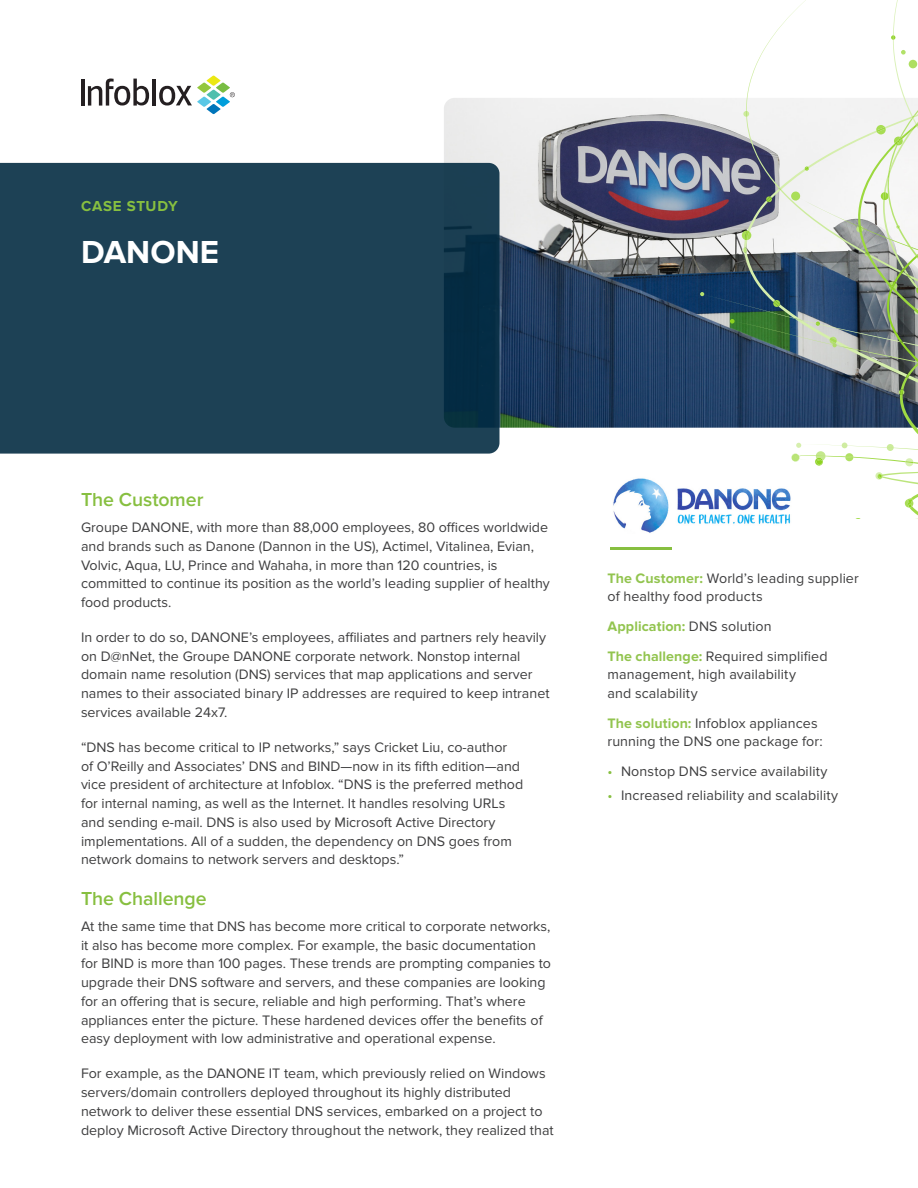
<style>
.page{position:relative;width:918px;height:1188px;background:#fff}
.page>*{position:absolute;margin:0;border:0;box-sizing:border-box;transform-origin:0 0}
.Main_Title_in_white{font:700 33px "Proxima Nova";color:#fff}
.Section_header__leve{font:600 19.5px "Proxima Nova";letter-spacing:-.005em;color:#87bf40}
.SUMMARY_title{font:700 15px "Proxima Nova";letter-spacing:.05em;color:#87bf40}
.Body_text{font:14.25px/18.8px "Proxima Nova";color:#3e3e3f}
.t1{font:700 14.25px "Proxima Nova";letter-spacing:.01em;color:#92c44f}
.s1{font-weight:700;color:#92c44f}
.s2{font-weight:400;color:#3e3e3f}
.s3{color:#87bf40}
</style>
<div class="page">
<hr style="left:153px;top:79px;width:3px;height:27px;background:#241f21">
<hr style="left:81px;top:79px;width:3px;height:27px;background:#241f21">
<svg style="left:88px;top:79px;width:61px;height:27px"></svg>
<svg style="left:159px;top:76px;width:76px;height:38px"></svg>
<img style="left:444px;top:98px;width:256px;height:330px">
<svg style="left:700px;top:0;width:218px;height:519px"></svg>
<svg style="left:0;top:163px;width:499px;height:291px;background:#1b3f53"></svg>
<img style="left:613px;top:475px;width:196px;height:58px">
<hr style="left:610px;top:547px;width:61px;height:2px;background:#87bf40">
<p class="SUMMARY_title" style="left:81px;top:198px;width:98px">CASE STUDY</p>
<p class="Main_Title_in_white" style="left:81px;top:233px;width:140px">DANONE</p>
<p class="Section_header__leve" style="left:81px;top:485px;width:124px">The Customer</p>
<p class="Body_text" style="left:81px;top:518px;width:470px">Groupe DANONE, with more than 88,000 employees, 80 offices worldwide and brands such as Danone (Dannon in the US), Actimel, Vitalinea, Evian, Volvic, Aqua, LU, Prince and Wahaha, in more than 120 countries, is committed to continue its position as the world’s leading supplier of healthy food products.</p>
<p class="Body_text" style="left:81px;top:628px;width:470px">In order to do so, DANONE’s employees, affiliates and partners rely heavily on D@nNet, the Groupe DANONE corporate network. Nonstop internal domain name resolution (DNS) services that map applications and server names to their associated binary IP addresses are required to keep intranet services available 24x7.</p>
<p class="Body_text" style="left:81px;top:738px;width:444px">“DNS has become critical to IP networks,” says Cricket Liu, co-author<br>of O’Reilly and Associates’ DNS and BIND—now in its fifth edition—and vice president of architecture at Infoblox. “DNS is the preferred method for internal naming, as well as the Internet. It handles resolving URLs and sending e-mail. DNS is also used by Microsoft Active Directory implementations. All of a sudden, the dependency on DNS goes from network domains to network servers and desktops.”</p>
<p class="Section_header__leve" style="left:81px;top:884px;width:127px">The Challenge</p>
<p class="Body_text" style="left:81px;top:917px;width:472px">At the same time that DNS has become more critical to corporate networks, it also has become more complex. For example, the basic documentation for BIND is more than 100 pages. These trends are prompting companies to upgrade their DNS software and servers, and these companies are looking for an offering that is secure, reliable and high performing. That’s where appliances enter the picture. These hardened devices offer the benefits of easy deployment with low administrative and operational expense.</p>
<p class="Body_text" style="left:81px;top:1064px;width:474px">For example, as the DANONE IT team, which previously relied on Windows servers/domain controllers deployed throughout its highly distributed network to deliver these essential DNS services, embarked on a project to deploy Microsoft Active Directory throughout the network, they realized that</p>
<p class="Body_text" style="left:608px;top:569px;width:253px"><span class="s1">The Customer:</span> World’s leading supplier of healthy food products</p>
<p class="t1" style="left:608px;top:618px;width:166px">Application: <span class="s2">DNS solution</span></p>
<p class="Body_text" style="left:608px;top:647px;width:222px"><span class="s1">The challenge:</span> Required simplified management, high availability<br>and scalability</p>
<p class="Body_text" style="left:608px;top:714px;width:217px"><span class="s1">The solution:</span> Infoblox appliances running the DNS one package for:</p>
<p class="Body_text" style="left:608px;top:762px;width:221px"><span class="s3">•</span> Nonstop DNS service availability</p>
<p class="Body_text" style="left:608px;top:786px;width:232px"><span class="s3">•</span> Increased reliability and scalability</p>
</div>
